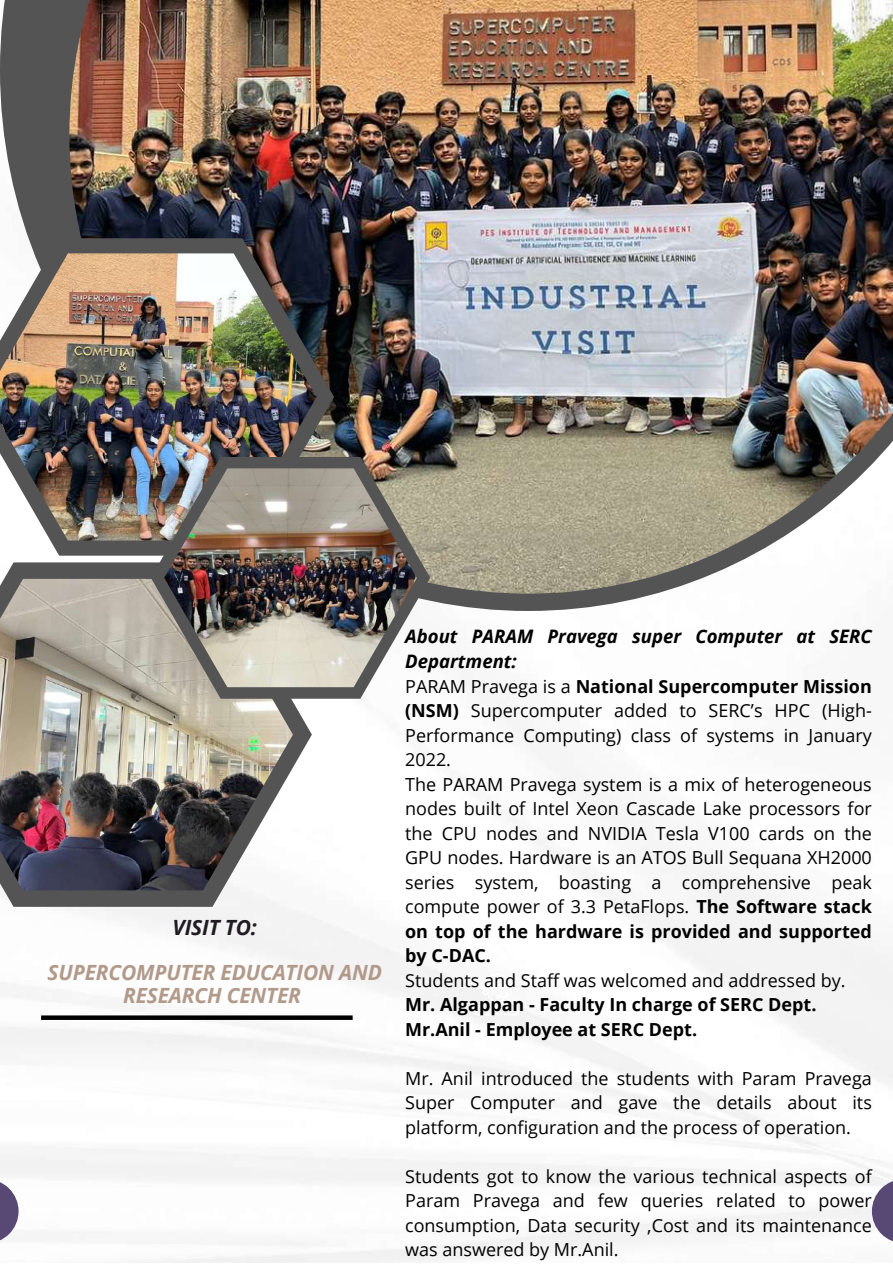
<style>
.page{position:relative;width:893px;height:1264px;background:#fff}
.page>*{position:absolute;margin:0;border:0;box-sizing:border-box;transform-origin:0 0}
.t1{font:italic 700 21px/22.5px "Open Sans";letter-spacing:-.01em;color:#b29a8a;text-align:center}
.t2{font:italic 700 21px "Open Sans";letter-spacing:-.01em;color:#201b22}
.t3{font:italic 700 18.6px/25.3px "Open Sans";color:#000}
.t4{font:18px/24.5px "Open Sans";color:#000;text-align:justify}
.t5{font:700 18px/24.5px "Open Sans";color:#000}
.s1{font-weight:700}
</style>
<div class="page">
<img style="left:0;top:698px;width:892px;height:564px">
<svg style="left:0;top:0;width:52px;height:238px;background:#6a6a6a"></svg>
<img style="left:52px;top:0;width:840px;height:611px">
<svg style="left:28px;top:238px;width:306px;height:317px;background:#4d4c4d"></svg>
<img style="left:0;top:253px;width:316px;height:287px">
<svg style="left:0;top:562px;width:312px;height:344px;fill:#545454"></svg>
<img style="left:0;top:579px;width:293px;height:311px">
<img style="left:151px;top:457px;width:279px;height:241px">
<img style="left:164px;top:468px;width:253px;height:219px">
<svg style="left:41px;top:1015px;width:311px;height:4px"></svg>
<svg style="left:0;top:1179px;width:19px;height:64px"></svg>
<svg style="left:871px;top:1179px;width:21px;height:64px"></svg>
<svg style="left:475px;top:973px;width:44px;height:42px"></svg>
<p class="t2" style="left:172px;top:913px;width:86px">VISIT TO:</p>
<p class="t1" style="left:48px;top:961px;width:336px">SUPERCOMPUTER EDUCATION AND<br>RESEARCH CENTER</p>
<p class="t3" style="left:405px;top:622px;width:468px">About PARAM Pravega super Computer at SERC<br>Department:</p>
<p class="t4" style="left:405px;top:673px;width:468px;text-align:left">PARAM Pravega is a <span class="s1">National Supercomputer Mission (NSM)</span> Supercomputer added to SERC’s HPC (High-Performance Computing) class of systems in January 2022.<br>The PARAM Pravega system is a mix of heterogeneous nodes built of Intel Xeon Cascade Lake processors for the CPU nodes and NVIDIA Tesla V100 cards on the GPU nodes. Hardware is an ATOS Bull Sequana XH2000 series system, boasting a comprehensive peak compute power of 3.3 PetaFlops. <span class="s1">The Software stack on top of the hardware is provided and supported by C-DAC.</span></p>
<p class="t4" style="left:405px;top:967px;width:442px">Students and Staff was welcomed and addressed by.</p>
<p class="t5" style="left:405px;top:992px;width:413px">Mr. Algappan - Faculty In charge of SERC Dept.<br>Mr.Anil - Employee at SERC Dept.</p>
<p class="t4" style="left:405px;top:1065px;width:468px">Mr. Anil introduced the students with Param Pravega Super Computer and gave the details about its platform, configuration and the process of operation.</p>
<p class="t4" style="left:405px;top:1163px;width:468px">Students got to know the various technical aspects of Param Pravega and few queries related to power consumption, Data security ,Cost and its maintenance was answered by Mr.Anil.</p>
</div>
